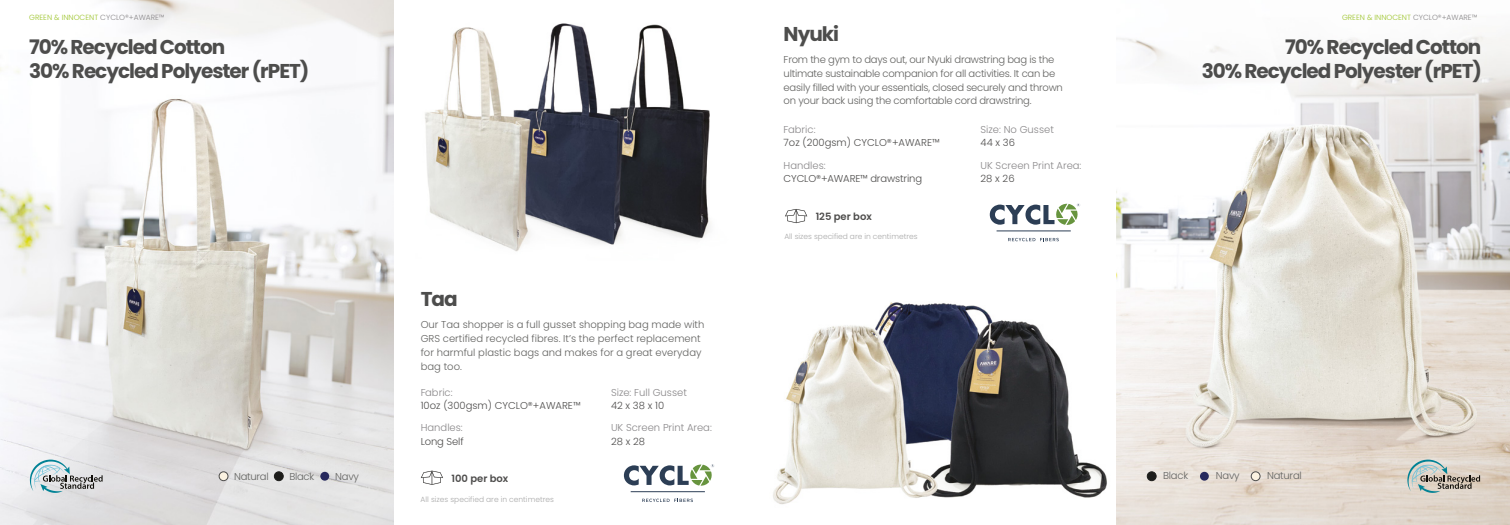
<style>
.page{position:relative;width:1510px;height:525px;background:#fff}
.page>*{position:absolute;margin:0;border:0;box-sizing:border-box;transform-origin:0 0}
.t1{font:700 20px/23.1px "Poppins";letter-spacing:-.05em;color:#4d4d4c;text-align:right}
.t2{font:300 10px/13.8px "Poppins";letter-spacing:-.025em;color:#626260}
.t3{font:300 10px/13.8px "Poppins";color:#626260}
.t4{font:300 10px "Poppins";color:#4e4d4c}
.t5{font:300 10px "Poppins";color:#898789}
.t6{font:600 10px "Poppins";color:#4e4d4c}
.t7{font:300 7.5px "Poppins";color:#a9a9a9}
.t8{font:300 7.5px "Poppins";color:#9cc429}
.s1{color:#898789}
</style>
<div class="page">
<img style="left:393px;top:0;width:317px;height:268px">
<img style="left:0;top:0;width:393px;height:524px">
<div style="left:219px;top:471px;width:9px;height:9px;background:#fbf2e1;border-radius:50%"></div>
<div style="left:219px;top:471px;width:9px;height:9px;border:1px solid #4e4d4c;border-radius:50%"></div>
<div style="left:274px;top:471px;width:9px;height:9px;background:#1d1d1b;border-radius:50%"></div>
<div style="left:274px;top:471px;width:9px;height:9px;border:1px solid #1d1d1b;border-radius:50%"></div>
<div style="left:320px;top:471px;width:9px;height:9px;background:#27295d;border-radius:50%"></div>
<svg style="left:642px;top:498px;width:51px;height:3px"></svg>
<svg style="left:624px;top:464px;width:90px;height:21px"></svg>
<hr style="left:630px;top:491px;width:75px;height:1px;background:#2c3e55">
<svg style="left:421px;top:470px;width:22px;height:14px"></svg>
<svg style="left:30px;top:459px;width:73px;height:33px;background:#bcc7ca"></svg>
<img style="left:773px;top:302px;width:334px;height:203px">
<img style="left:1116px;top:34px;width:393px;height:490px">
<svg style="left:1008px;top:238px;width:50px;height:3px"></svg>
<svg style="left:989px;top:203px;width:91px;height:22px"></svg>
<hr style="left:996px;top:230px;width:74px;height:1px;background:#2c3e55">
<svg style="left:785px;top:209px;width:22px;height:14px"></svg>
<div style="left:1200px;top:471px;width:8px;height:9px;background:#27295d;border-radius:50%"></div>
<div style="left:1147px;top:471px;width:9px;height:9px;background:#1d1d1b;border-radius:50%"></div>
<div style="left:1147px;top:471px;width:9px;height:9px;border:1px solid #1d1d1b;border-radius:50%"></div>
<div style="left:1251px;top:471px;width:9px;height:9px;background:#fbf2e1;border-radius:50%"></div>
<div style="left:1251px;top:471px;width:9px;height:9px;border:1px solid #4e4d4c;border-radius:50%"></div>
<svg style="left:1407px;top:459px;width:73px;height:33px;background:#b8bab2"></svg>
<p class="t8" style="left:29px;top:13px;width:137px">GREEN &amp; INNOCENT <span class="s1">CYCLO®+AWARE™</span></p>
<h1 class="t1" style="left:29px;top:59px;width:282px">30% Recycled Polyester (rPET)</h1>
<h1 class="t1" style="left:29px;top:36px;width:198px">70% Recycled Cotton</h1>
<h1 class="t1" style="left:783px;top:23px;width:57px">Nyuki</h1>
<p class="t2" style="left:783px;top:53px;width:281px">From the gym to days out, our Nyuki drawstring bag is the ultimate sustainable companion for all activities. It can be easily filled with your essentials, closed securely and thrown on your back using the comfortable cord drawstring.</p>
<p class="t8" style="left:1342px;top:13px;width:137px">GREEN &amp; INNOCENT <span class="s1">CYCLO®+AWARE™</span></p>
<h1 class="t1" style="left:1201px;top:36px;width:282px">70% Recycled Cotton<br>30% Recycled Polyester (rPET)</h1>
<p class="t5" style="left:783px;top:124px;width:33px">Fabric:</p>
<p class="t5" style="left:980px;top:124px;width:75px">Size: No Gusset</p>
<p class="t5" style="left:783px;top:159px;width:44px">Handles:</p>
<p class="t4" style="left:783px;top:173px;width:140px">CYCLO®+AWARE™ drawstring</p>
<p class="t4" style="left:783px;top:137px;width:157px">7oz (200gsm) CYCLO®+AWARE™</p>
<p class="t4" style="left:980px;top:137px;width:36px">44 x 36</p>
<p class="t5" style="left:980px;top:159px;width:102px">UK Screen Print Area:</p>
<p class="t4" style="left:980px;top:173px;width:36px">28 x 26</p>
<p class="t6" style="left:815px;top:211px;width:58px">125 per box</p>
<p class="t7" style="left:784px;top:232px;width:135px">All sizes specified are in centimetres</p>
<h1 class="t1" style="left:421px;top:288px;width:38px">Taa</h1>
<p class="t3" style="left:421px;top:318px;width:285px">Our Taa shopper is a full gusset shopping bag made with GRS certified recycled fibres. It’s the perfect replacement for harmful plastic bags and makes for a great everyday bag too.</p>
<p class="t5" style="left:421px;top:386px;width:33px">Fabric:</p>
<p class="t5" style="left:421px;top:422px;width:44px">Handles:</p>
<p class="t4" style="left:421px;top:435px;width:44px">Long Self</p>
<p class="t4" style="left:421px;top:400px;width:161px">10oz (300gsm) CYCLO®+AWARE™</p>
<p class="t5" style="left:611px;top:386px;width:77px">Size: Full Gusset</p>
<p class="t5" style="left:611px;top:422px;width:102px">UK Screen Print Area:</p>
<p class="t4" style="left:611px;top:435px;width:35px">28 x 28</p>
<p class="t4" style="left:611px;top:400px;width:55px">42 x 38 x 10</p>
<p class="t2" style="left:234px;top:469px;width:36px">Natural</p>
<p class="t2" style="left:289px;top:469px;width:26px">Black</p>
<p class="t2" style="left:335px;top:469px;width:25px">Navy</p>
<p class="t6" style="left:451px;top:472px;width:58px">100 per box</p>
<p class="t2" style="left:1163px;top:468px;width:26px">Black</p>
<p class="t2" style="left:1215px;top:468px;width:25px">Navy</p>
<p class="t2" style="left:1267px;top:468px;width:36px">Natural</p>
<p class="t7" style="left:421px;top:495px;width:135px">All sizes specified are in centimetres</p>
</div>
